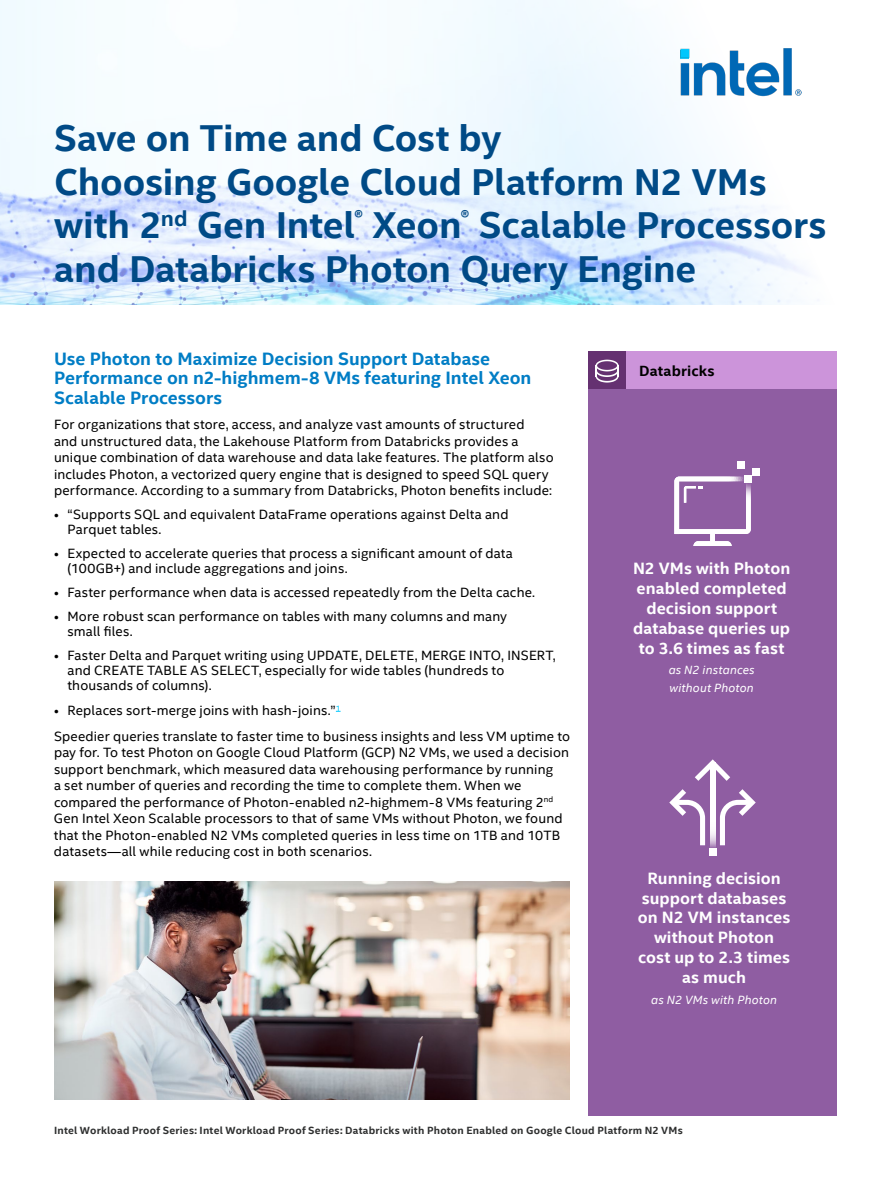
<style>
.page{position:relative;width:891px;height:1188px;background:#fff}
.page>*{position:absolute;margin:0;border:0;box-sizing:border-box;transform-origin:0 0}
.t1{font:700 37.5px/43.5px "Intel Clear";letter-spacing:-.005em;color:#004a86}
.t2{font:700 18px/19.5px "Intel Clear";color:#007dc5}
.t3{font:700 16.5px/19.8px "Intel Clear";letter-spacing:.005em;color:#fff;text-align:center}
.t4{font:700 14.85px "Intel Clear";letter-spacing:.01em;color:#000}
.t5{font:13.5px/16.5px "Intel Clear";letter-spacing:.01em;color:#000}
.t6{font:italic 12px/18px "Intel Clear";letter-spacing:.015em;color:#fff}
.t7{font:700 10.5px "Intel Clear";letter-spacing:.02em;color:#2e2f2f}
</style>
<div class="page">
<img style="left:0;top:0;width:806px;height:305px">
<div style="left:588px;top:389px;width:249px;height:727px;background:#8f5da2"></div>
<div style="left:745px;top:475px;width:7px;height:8px;background:#fff"></div>
<div style="left:752px;top:468px;width:7px;height:7px;background:#fff"></div>
<div style="left:738px;top:461px;width:7px;height:7px;background:#fff"></div>
<svg style="left:674px;top:477px;width:77px;height:69px"></svg>
<svg style="left:710px;top:781px;width:5px;height:67px"></svg>
<svg style="left:720px;top:789px;width:36px;height:56px"></svg>
<svg style="left:669px;top:789px;width:36px;height:56px"></svg>
<svg style="left:695px;top:759px;width:35px;height:22px"></svg>
<div style="left:709px;top:848px;width:7px;height:8px;background:#fff"></div>
<div style="left:626px;top:351px;width:211px;height:38px;background:#cc94da"></div>
<div style="left:588px;top:351px;width:38px;height:38px;background:#653171"></div>
<svg style="left:596px;top:360px;width:23px;height:23px"></svg>
<img style="left:54px;top:881px;width:516px;height:218px">
<img style="left:680px;top:48px;width:122px;height:49px">
<h1 class="t1" style="left:54px;top:117px;width:774px">Save on Time and Cost by<br>Choosing Google Cloud Platform N2 VMs with 2<sup>nd</sup> Gen Intel<sup>®</sup> Xeon<sup>®</sup> Scalable Processors and Databricks Photon Query Engine</h1>
<h2 class="t2" style="left:54px;top:349px;width:479px">Use Photon to Maximize Decision Support Database<br>Performance on n2-highmem-8 VMs featuring Intel Xeon<br>Scalable Processors</h2>
<p class="t5" style="left:54px;top:417px;width:501px">For organizations that store, access, and analyze vast amounts of structured<br>and unstructured data, the Lakehouse Platform from Databricks provides a unique combination of data warehouse and data lake features. The platform also includes Photon, a vectorized query engine that is designed to speed SQL query performance. According to a summary from Databricks, Photon benefits include:</p>
<p class="t5" style="left:68px;top:507px;width:443px;line-height:15px;text-indent:-14px">• “Supports SQL and equivalent DataFrame operations against Delta and<br>Parquet tables.</p>
<p class="t5" style="left:68px;top:546px;width:447px;line-height:15px;text-indent:-14px">• Expected to accelerate queries that process a significant amount of data (100GB+) and include aggregations and joins.</p>
<p class="t5" style="left:54px;top:584px;width:483px">• Faster performance when data is accessed repeatedly from the Delta cache.</p>
<p class="t5" style="left:68px;top:609px;width:441px;line-height:15px;text-indent:-14px">• More robust scan performance on tables with many columns and many small files.</p>
<p class="t5" style="left:68px;top:648px;width:490px;line-height:15px;text-indent:-14px">• Faster Delta and Parquet writing using UPDATE, DELETE, MERGE INTO, INSERT, and CREATE TABLE AS SELECT, especially for wide tables (hundreds to thousands of columns).</p>
<p class="t5" style="left:54px;top:698px;width:518px;line-height:25.5px">• Replaces sort-merge joins with hash-joins.”<sup>1<br></sup>Speedier queries translate to faster time to business insights and less VM uptime to</p>
<p class="t5" style="left:54px;top:744px;width:517px">pay for. To test Photon on Google Cloud Platform (GCP) N2 VMs, we used a decision support benchmark, which measured data warehousing performance by running<br>a set number of queries and recording the time to complete them. When we compared the performance of Photon-enabled n2-highmem-8 VMs featuring 2<sup>nd </sup>Gen Intel Xeon Scalable processors to that of same VMs without Photon, we found that the Photon-enabled N2 VMs completed queries in less time on 1TB and 10TB datasets—all while reducing cost in both scenarios.</p>
<p class="t4" style="left:639px;top:361px;width:77px">Databricks</p>
<p class="t3" style="left:633px;top:559px;width:159px">N2 VMs with Photon enabled completed decision support database queries up to 3.6 times as fast</p>
<p class="t6" style="left:669px;top:661px;width:88px">as N2 instances without Photon</p>
<p class="t3" style="left:638px;top:868px;width:154px">Running decision support databases on N2 VM instances without Photon cost up to 2.3 times as much</p>
<p class="t6" style="left:651px;top:990px;width:127px">as N2 VMs with Photon</p>
<p class="t7" style="left:54px;top:1124px;width:630px">Intel Workload Proof Series: Intel Workload Proof Series: Databricks with Photon Enabled on Google Cloud Platform N2 VMs</p>
</div>
